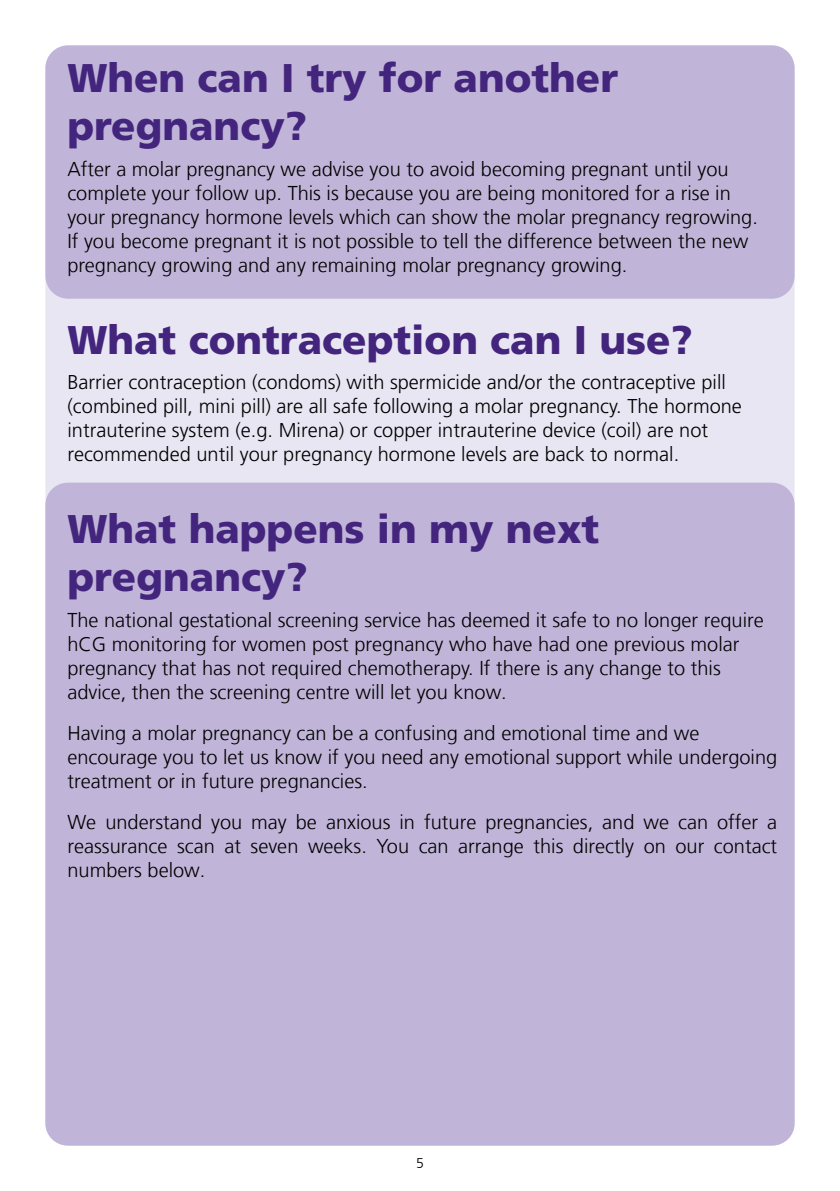
<style>
.page{position:relative;width:840px;height:1191px;background:#fff}
.page>*{position:absolute;margin:0;border:0;box-sizing:border-box;transform-origin:0 0}
.t1{font:900 40px/48px "Frutiger LT Com";color:#44257d}
.t2{font:300 20px/24px "Frutiger LT Com";color:#000}
.t3{font:300 20px/24px "Frutiger LT Pro";color:#000}
.t4{font:300 14px "Frutiger LT Com";color:#000}
</style>
<div class="page">
<div style="left:45px;top:45px;width:749px;height:1100px;background:#e9e6f3;border-radius:23px"></div>
<div style="left:45px;top:45px;width:749px;height:254px;background:#c0b5d8;border-radius:23px"></div>
<div style="left:45px;top:482px;width:749px;height:663px;background:#c0b5d8;border-radius:22px"></div>
<h1 class="t1" style="left:67px;top:54px;width:552px">When can I try for another pregnancy?</h1>
<p class="t2" style="left:67px;top:157px;width:691px">After a molar pregnancy we advise you to avoid becoming pregnant until you complete your follow up. This is because you are being monitored for a rise in your pregnancy hormone levels which can show the molar pregnancy regrowing.<br>If you become pregnant it is not possible to tell the difference between the new pregnancy growing and any remaining molar pregnancy growing.</p>
<h1 class="t1" style="left:67px;top:316px;width:626px">What contraception can I use?</h1>
<p class="t3" style="left:67px;top:370px;width:675px">Barrier contraception (condoms) with spermicide and/or the contraceptive pill (combined pill, mini pill) are all safe following a molar pregnancy. The hormone intrauterine system (e.g. Mirena) or copper intrauterine device (coil) are not recommended until your pregnancy hormone levels are back to normal.</p>
<h1 class="t1" style="left:67px;top:505px;width:533px">What happens in my next pregnancy?</h1>
<p class="t2" style="left:67px;top:608px;width:697px">The national gestational screening service has deemed it safe to no longer require hCG monitoring for women post pregnancy who have had one previous molar pregnancy that has not required chemotherapy. If there is any change to this advice, then the screening centre will let you know.</p>
<p class="t2" style="left:67px;top:721px;width:711px">Having a molar pregnancy can be a confusing and emotional time and we encourage you to let us know if you need any emotional support while undergoing treatment or in future pregnancies.</p>
<p class="t2" style="left:67px;top:810px;width:711px;text-align:justify">We understand you may be anxious in future pregnancies, and we can offer a reassurance scan at seven weeks. You can arrange this directly on our contact numbers below.</p>
<p class="t4" style="left:416px;top:1155px;width:9px">5</p>
</div>
